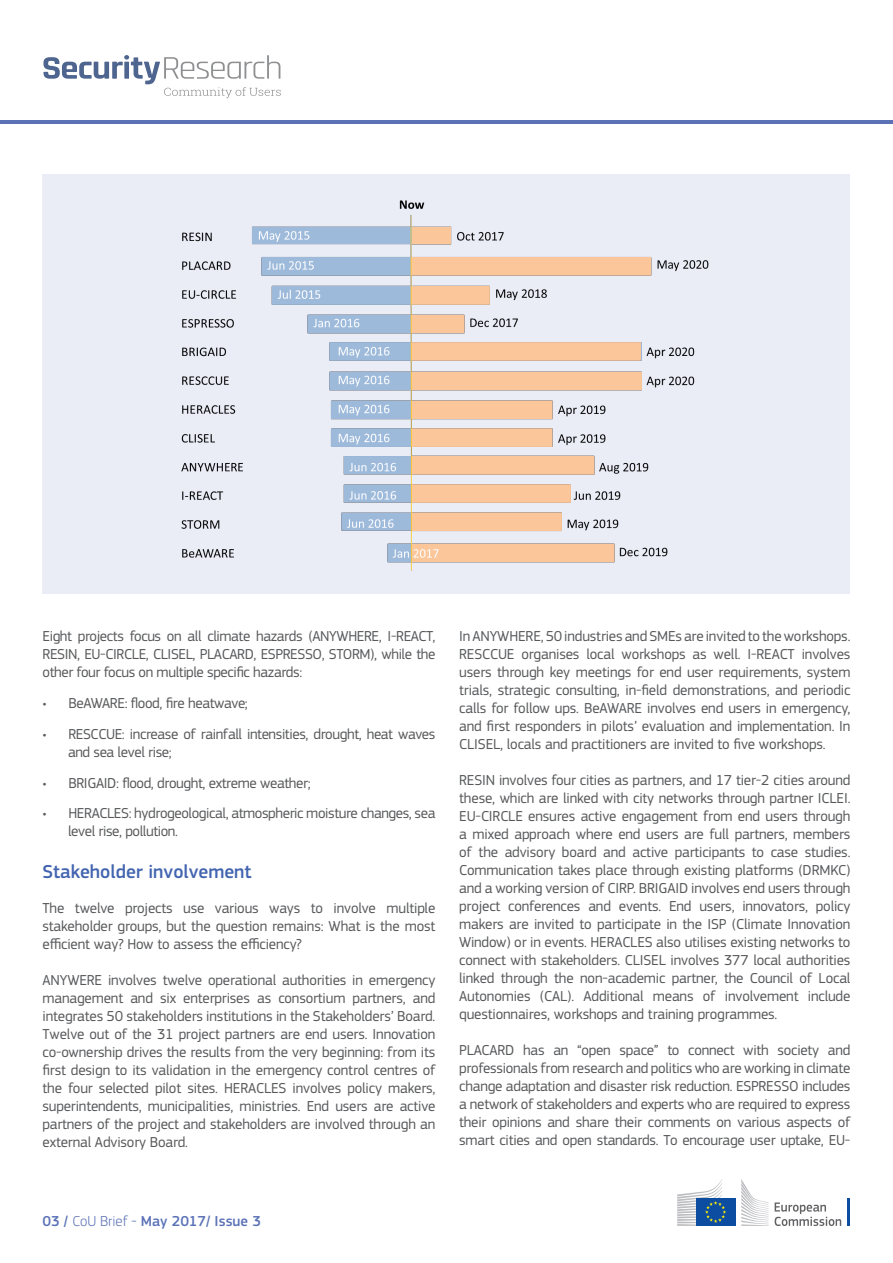
<style>
.page{position:relative;width:893px;height:1263px;background:#fff}
.page>*{position:absolute;margin:0;border:0;box-sizing:border-box;transform-origin:0 0}
.t1{font:500 19.5px "EC Square Sans Pro";color:#4365b0}
.t2{font:15px/18px "EC Square Sans Pro";letter-spacing:-.025em;color:#57585a;text-align:justify}
.Page_Title{font:500 15px "EC Square Sans Pro";color:#5b72b7}
.s1{font-weight:300}
</style>
<div class="page">
<svg style="left:775px;top:1202px;width:66px;height:24px"></svg>
<hr style="left:847px;top:1198px;width:2px;height:28px;background:#0d4da1">
<svg style="left:741px;top:1179px;width:28px;height:47px"></svg>
<div style="left:696px;top:1198px;width:39px;height:28px;background:#0d4da1"></div>
<svg style="left:677px;top:1179px;width:49px;height:47px"></svg>
<svg style="left:43px;top:55px;width:238px;height:43px"></svg>
<hr style="left:0;top:120px;width:893px;height:3px;background:#5b72b7">
<div style="left:43px;top:174px;width:807px;height:420px;background:#eaecf6"></div>
<img style="left:181px;top:200px;width:528px;height:370px">
<p class="t2" style="left:43px;top:627px;width:394px">Eight projects focus on all climate hazards (ANYWHERE, I-REACT, RESIN, EU-CIRCLE, CLISEL, PLACARD, ESPRESSO, STORM), while the other four focus on multiple specific hazards:</p>
<p class="t2" style="left:43px;top:694px;width:207px">• BeAWARE: flood, fire heatwave;</p>
<p class="t2" style="left:68px;top:725px;width:369px;text-indent:-26px">• RESCCUE: increase of rainfall intensities, drought, heat waves and sea level rise;</p>
<p class="t2" style="left:43px;top:774px;width:270px">• BRIGAID: flood, drought, extreme weather;</p>
<p class="t2" style="left:68px;top:804px;width:369px;text-indent:-26px">• HERACLES: hydrogeological, atmospheric moisture changes, sea level rise, pollution.</p>
<p class="t1" style="left:43px;top:860px;width:211px">Stakeholder involvement</p>
<p class="t2" style="left:43px;top:899px;width:394px">The twelve projects use various ways to involve multiple stakeholder groups, but the question remains: What is the most efficient way? How to assess the efficiency?</p>
<p class="t2" style="left:43px;top:971px;width:394px">ANYWERE involves twelve operational authorities in emergency management and six enterprises as consortium partners, and integrates 50 stakeholders institutions in the Stakeholders’ Board.<br>Twelve out of the 31 project partners are end users. Innovation co-ownership drives the results from the very beginning: from its first design to its validation in the emergency control centres of the four selected pilot sites. HERACLES involves policy makers, superintendents, municipalities, ministries. End users are active partners of the project and stakeholders are involved through an external Advisory Board.</p>
<p class="t2" style="left:459px;top:627px;width:393px">In ANYWHERE, 50 industries and SMEs are invited to the workshops.<br>RESCCUE organises local workshops as well. I-REACT involves users through key meetings for end user requirements, system trials, strategic consulting, in-field demonstrations, and periodic calls for follow ups. BeAWARE involves end users in emergency, and first responders in pilots’ evaluation and implementation. In CLISEL, locals and practitioners are invited to five workshops.</p>
<p class="t2" style="left:459px;top:771px;width:393px">RESIN involves four cities as partners, and 17 tier-2 cities around these, which are linked with city networks through partner ICLEI.<br>EU-CIRCLE ensures active engagement from end users through a mixed approach where end users are full partners, members of the advisory board and active participants to case studies.<br>Communication takes place through existing platforms (DRMKC) and a working version of CIRP. BRIGAID involves end users through project conferences and events. End users, innovators, policy makers are invited to participate in the ISP (Climate Innovation Window) or in events. HERACLES also utilises existing networks to connect with stakeholders. CLISEL involves 377 local authorities linked through the non-academic partner, the Council of Local Autonomies (CAL). Additional means of involvement include questionnaires, workshops and training programmes.</p>
<p class="t2" style="left:459px;top:1041px;width:393px">PLACARD has an “open space” to connect with society and professionals from research and politics who are working in climate change adaptation and disaster risk reduction. ESPRESSO includes a network of stakeholders and experts who are required to express their opinions and share their comments on various aspects of smart cities and open standards. To encourage user uptake, EU-</p>
<p class="Page_Title" style="left:43px;top:1212px;width:220px">03 / <span class="s1">CoU Brief -</span> May 2017/ Issue 3</p>
</div>
